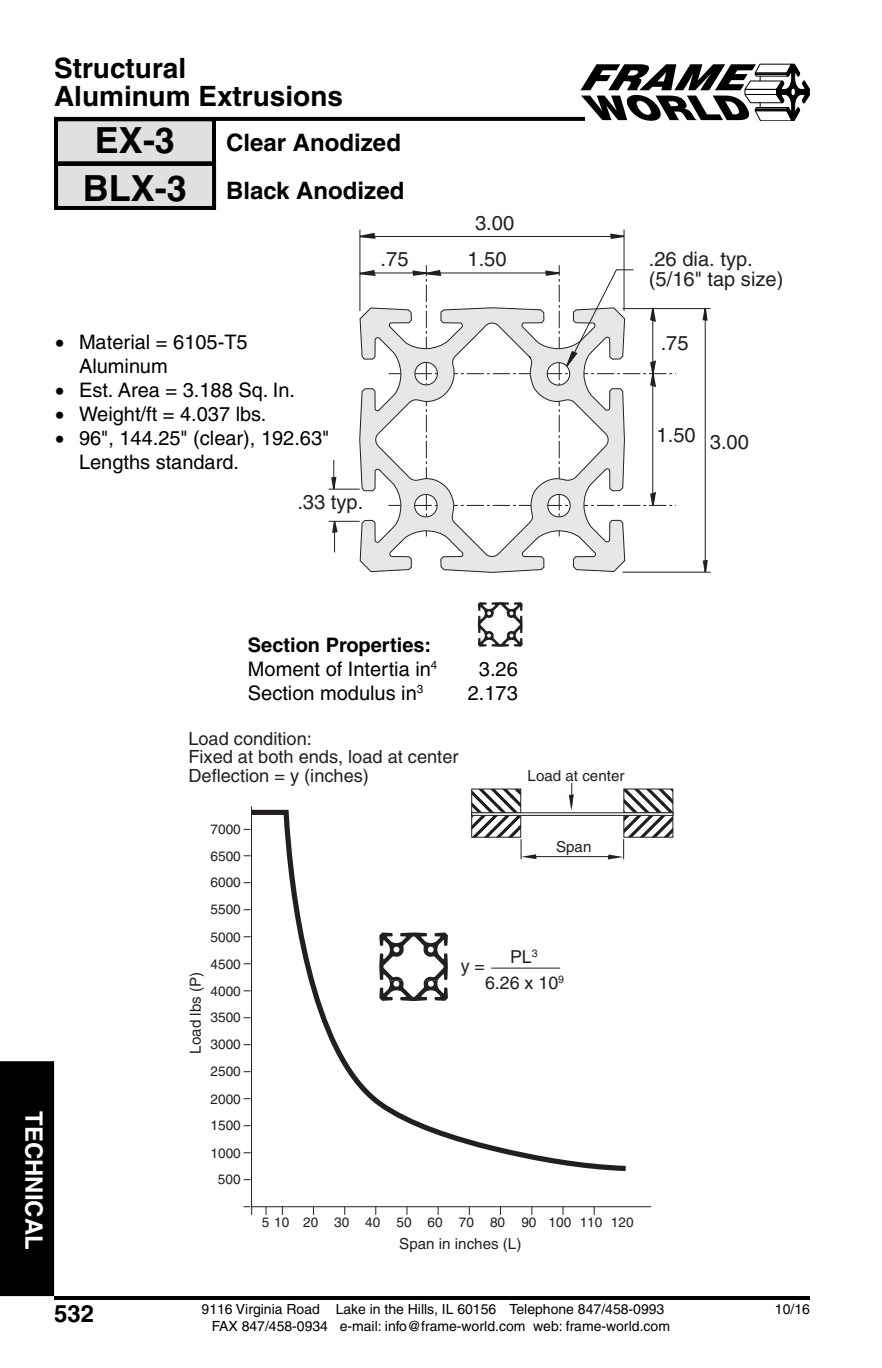
<style>
.page{position:relative;width:882px;height:1368px;background:#fff}
.page>*{position:absolute;margin:0;border:0;box-sizing:border-box;transform-origin:0 0}
.t1{font:700 36px/48px "Helvetica";color:#000;text-align:center}
.t2{font:700 28px/28px "Helvetica";color:#000}
.t3{font:700 24px/48px "Helvetica";color:#000}
.t4{font:700 24px "Helvetica";color:#fff}
.t5{font:20.2px/20.2px "Helvetica";color:#231f20}
.t6{font:20px/24px "Helvetica";color:#000}
.t7{font:700 20px/24px "Helvetica";color:#000}
.t8{font:18.2px/18.2px "Helvetica";color:#231f20}
.t9{font:17.8px/16.6px "Helvetica";color:#231f20}
.t10{font:15.2px "Helvetica";color:#231f20}
.t11{font:14px/16.8px "Helvetica";color:#000}
.t12{font:13.6px "Helvetica";color:#231f20}
.s1{font-weight:400}
</style>
<div class="page">
<div style="left:56px;top:119px;width:158px;height:44px;background:#e0e0e0"></div>
<div style="left:54px;top:117px;width:162px;height:48px;border:4px solid #000"></div>
<div style="left:0;top:1061px;width:54px;height:235px;background:#000"></div>
<hr style="left:54px;top:1296px;width:756px;height:4px;background:#000">
<svg style="left:54px;top:117px;width:526px;height:4px;background:#040404"></svg>
<svg style="left:580px;top:63px;width:230px;height:58px"></svg>
<svg style="left:246px;top:807px;width:385px;height:367px"></svg>
<svg style="left:244px;top:1206px;width:8px;height:9px"></svg>
<svg style="left:379px;top:932px;width:69px;height:69px"></svg>
<hr style="left:491px;top:968px;width:69px;height:1px;background:#231f20">
<svg style="left:472px;top:789px;width:49px;height:24px"></svg>
<svg style="left:624px;top:789px;width:49px;height:24px"></svg>
<svg style="left:472px;top:816px;width:49px;height:21px"></svg>
<svg style="left:624px;top:816px;width:49px;height:21px"></svg>
<svg style="left:521px;top:839px;width:16px;height:20px"></svg>
<svg style="left:569px;top:783px;width:5px;height:28px"></svg>
<svg style="left:608px;top:839px;width:16px;height:20px"></svg>
<hr style="left:530px;top:856px;width:87px;height:1px;background:#231f20">
<div style="left:471px;top:813px;width:202px;height:3px;background:#fff;border:1px solid #231f20"></div>
<hr style="left:329px;top:489px;width:31px;height:1px;background:#231f20">
<hr style="left:329px;top:521px;width:31px;height:1px;background:#231f20">
<hr style="left:334px;top:521px;width:1px;height:31px;background:#231f20">
<hr style="left:623px;top:308px;width:88px;height:1px;background:#231f20">
<hr style="left:623px;top:572px;width:88px;height:1px;background:#231f20">
<hr style="left:705px;top:309px;width:1px;height:263px;background:#231f20">
<svg style="left:359px;top:229px;width:266px;height:418px"></svg>
<svg style="left:702px;top:559px;width:7px;height:14px"></svg>
<svg style="left:702px;top:308px;width:6px;height:14px"></svg>
<svg style="left:609px;top:233px;width:16px;height:7px"></svg>
<svg style="left:359px;top:232px;width:17px;height:8px"></svg>
<svg style="left:330px;top:460px;width:7px;height:30px"></svg>
<svg style="left:331px;top:520px;width:7px;height:14px"></svg>
<svg style="left:350px;top:265px;width:326px;height:307px"></svg>
<div style="left:56px;top:164px;width:158px;height:44px;background:#e0e0e0"></div>
<div style="left:54px;top:162px;width:162px;height:48px;border:4px solid #000"></div>
<h2 class="t2" style="left:54px;top:57px;width:291px">Structural<br>Aluminum Extrusions</h2>
<h1 class="t1" style="left:83px;top:119px;width:106px">EX-3<br>BLX-3</h1>
<p class="t3" style="left:226px;top:120px;width:180px">Clear Anodized<br>Black Anodized</p>
<p class="t5" style="left:381px;top:250px;width:29px">.75</p>
<p class="t6" style="left:79px;top:332px;width:170px;text-indent:-24px">• Material = 6105-T5<br>Aluminum</p>
<p class="t6" style="left:55px;top:380px;width:242px">• Est. Area = 3.188 Sq. In.</p>
<p class="t6" style="left:55px;top:404px;width:213px">• Weight/ft = 4.037 lbs.</p>
<p class="t6" style="left:79px;top:428px;width:252px;text-indent:-24px">• 96", 144.25" (clear), 192.63"<br>Lengths standard.</p>
<p class="t5" style="left:297px;top:494px;width:67px">.33 typ.</p>
<p class="t5" style="left:475px;top:215px;width:41px">3.00</p>
<p class="t5" style="left:468px;top:251px;width:41px">1.50</p>
<p class="t5" style="left:649px;top:251px;width:136px">.26 dia. typ. (5/16" tap size)</p>
<p class="t5" style="left:661px;top:335px;width:29px">.75</p>
<p class="t5" style="left:657px;top:426px;width:41px">1.50</p>
<p class="t5" style="left:710px;top:433px;width:41px">3.00</p>
<p class="t4" style="left:43px;top:1111px;width:140px;rotate:90deg">TECHNICAL</p>
<p class="t7" style="left:248px;top:635px;width:191px">Section Properties:<br><span class="s1">Moment of Intertia in</span><sup>4</sup></p>
<p class="t6" style="left:479px;top:659px;width:40px">3.26</p>
<p class="t6" style="left:248px;top:683px;width:177px">Section modulus in<sup>3</sup></p>
<p class="t6" style="left:468px;top:683px;width:52px">2.173</p>
<p class="t8" style="left:188px;top:731px;width:272px">Load condition:<br>Fixed at both ends, load at center<br>Deflection = y (inches)</p>
<p class="t10" style="left:528px;top:770px;width:98px">Load at center</p>
<p class="t12" style="left:211px;top:824px;width:32px">7000</p>
<p class="t12" style="left:211px;top:851px;width:32px">6500</p>
<p class="t12" style="left:211px;top:878px;width:32px">6000</p>
<p class="t12" style="left:211px;top:905px;width:32px">5500</p>
<p class="t12" style="left:211px;top:932px;width:32px">5000</p>
<p class="t10" style="left:556px;top:841px;width:37px">Span</p>
<p class="t9" style="left:510px;top:950px;width:29px">PL<sup>3</sup></p>
<p class="t12" style="left:211px;top:959px;width:32px">4500</p>
<p class="t10" style="left:190px;top:1054px;width:83px;rotate:-90deg">Load lbs (P)</p>
<p class="t9" style="left:485px;top:959px;width:81px;text-indent:-24px">y =<br>6.26 x 10<sup>9</sup></p>
<p class="t12" style="left:211px;top:986px;width:32px">4000</p>
<p class="t12" style="left:211px;top:1013px;width:32px">3500</p>
<p class="t12" style="left:211px;top:1040px;width:32px">3000</p>
<p class="t12" style="left:211px;top:1067px;width:32px">2500</p>
<p class="t12" style="left:211px;top:1094px;width:32px">2000</p>
<p class="t12" style="left:211px;top:1121px;width:32px">1500</p>
<p class="t12" style="left:211px;top:1148px;width:32px">1000</p>
<p class="t12" style="left:218px;top:1175px;width:24px">500</p>
<p class="t12" style="left:262px;top:1217px;width:373px">5 10 20 30 40 50 60 70 80 90 100 110 120</p>
<p class="t10" style="left:399px;top:1238px;width:124px">Span in inches (L)</p>
<p class="t3" style="left:54px;top:1292px;width:42px">532</p>
<p class="t11" style="left:212px;top:1302px;width:460px;text-indent:-10px">9116 Virginia Road Lake in the Hills, IL 60156 Telephone 847/458-0993<br>FAX 847/458-0934 e-mail: info@frame-world.com web: frame-world.com</p>
<p class="t11" style="left:775px;top:1302px;width:37px">10/16</p>
</div>
